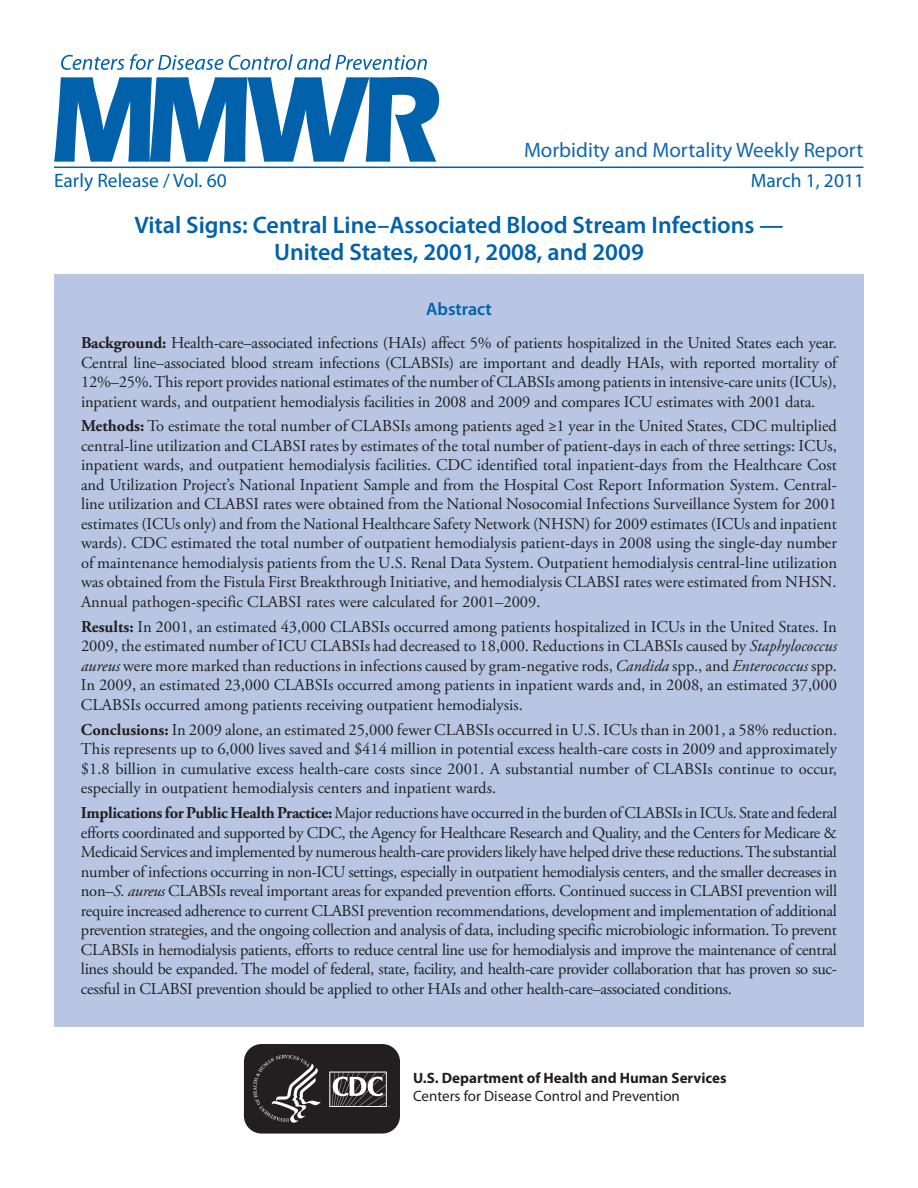
<style>
.page{position:relative;width:918px;height:1188px;background:#fff}
.page>*{position:absolute;margin:0;border:0;box-sizing:border-box;transform-origin:0 0}
.Headline{font:600 24px/27px "Myriad Pro";color:#0161ab;text-align:center}
.t1{font:21px "Myriad Pro";color:#1167af}
.Cover_Date_Vol{font:19.5px "Myriad Pro";color:#0161ab}
.Vital_signs_ABSTRACT{font:600 18px "Myriad Pro";color:#0161ab}
.Vital_signs_ABSTRACT-2{font:16.5px/19.5px "Adobe Garamond Pro";color:#231f20;text-align:justify}
.t2{font:700 15px/18px "Myriad Pro";color:#231f20}
.s1{font-weight:700}
.s2{font-style:italic}
.s3{font-weight:400}
</style>
<div class="page">
<svg style="left:243px;top:1045px;width:157px;height:89px;background:#403c3d"></svg>
<hr style="left:54px;top:167px;width:810px;height:1px;background:#0161ab">
<svg style="left:54px;top:77px;width:385px;height:85px"></svg>
<svg style="left:61px;top:54px;width:366px;height:16px"></svg>
<div style="left:54px;top:274px;width:810px;height:754px;background:#b8c6e3"></div>
<p class="t1" style="left:524px;top:137px;width:341px">Morbidity and Mortality Weekly Report</p>
<p class="Cover_Date_Vol" style="left:54px;top:169px;width:174px">Early Release / Vol. 60</p>
<p class="Cover_Date_Vol" style="left:751px;top:169px;width:115px">March 1, 2011</p>
<p class="Headline" style="left:134px;top:210px;width:651px">Vital Signs: Central Line–Associated Blood Stream Infections —<br>United States, 2001, 2008, and 2009</p>
<p class="Vital_signs_ABSTRACT" style="left:426px;top:298px;width:67px">Abstract</p>
<p class="Vital_signs_ABSTRACT-2" style="left:81px;top:334px;width:758px"><span class="s1">Background:</span> Health-care–associated infections (HAIs) affect 5% of patients hospitalized in the United States each year.<br>Central line–associated blood stream infections (CLABSIs) are important and deadly HAIs, with reported mortality of 12%–25%. This report provides national estimates of the number of CLABSIs among patients in intensive-care units (ICUs), inpatient wards, and outpatient hemodialysis facilities in 2008 and 2009 and compares ICU estimates with 2001 data.</p>
<p class="Vital_signs_ABSTRACT-2" style="left:81px;top:417px;width:758px"><span class="s1">Methods:</span> To estimate the total number of CLABSIs among patients aged ≥1 year in the United States, CDC multiplied central-line utilization and CLABSI rates by estimates of the total number of patient-days in each of three settings: ICUs, inpatient wards, and outpatient hemodialysis facilities. CDC identified total inpatient-days from the Healthcare Cost and Utilization Project’s National Inpatient Sample and from the Hospital Cost Report Information System. Central&shy;line utilization and CLABSI rates were obtained from the National Nosocomial Infections Surveillance System for 2001 estimates (ICUs only) and from the National Healthcare Safety Network (NHSN) for 2009 estimates (ICUs and inpatient wards). CDC estimated the total number of outpatient hemodialysis patient-days in 2008 using the single-day number of maintenance hemodialysis patients from the U.S. Renal Data System. Outpatient hemodialysis central-line utilization was obtained from the Fistula First Breakthrough Initiative, and hemodialysis CLABSI rates were estimated from NHSN.<br>Annual pathogen-specific CLABSI rates were calculated for 2001–2009.</p>
<p class="Vital_signs_ABSTRACT-2" style="left:81px;top:617px;width:758px"><span class="s1">Results:</span> In 2001, an estimated 43,000 CLABSIs occurred among patients hospitalized in ICUs in the United States. In 2009, the estimated number of ICU CLABSIs had decreased to 18,000. Reductions in CLABSIs caused by <span class="s2">Staphylococcus aureus</span> were more marked than reductions in infections caused by gram-negative rods, <span class="s2">Candida</span> spp., and <span class="s2">Enterococcus</span> spp.<br>In 2009, an estimated 23,000 CLABSIs occurred among patients in inpatient wards and, in 2008, an estimated 37,000<br>CLABSIs occurred among patients receiving outpatient hemodialysis.</p>
<p class="Vital_signs_ABSTRACT-2" style="left:81px;top:720px;width:758px"><span class="s1">Conclusions:</span> In 2009 alone, an estimated 25,000 fewer CLABSIs occurred in U.S. ICUs than in 2001, a 58% reduction.<br>This represents up to 6,000 lives saved and $414 million in potential excess health-care costs in 2009 and approximately $1.8 billion in cumulative excess health-care costs since 2001. A substantial number of CLABSIs continue to occur, especially in outpatient hemodialysis centers and inpatient wards.</p>
<p class="Vital_signs_ABSTRACT-2" style="left:81px;top:804px;width:758px"><span class="s1">Implications for Public Health Practice:</span> Major reductions have occurred in the burden of CLABSIs in ICUs. State and federal efforts coordinated and supported by CDC, the Agency for Healthcare Research and Quality, and the Centers for Medicare &amp; Medicaid Services and implemented by numerous health-care providers likely have helped drive these reductions. The substantial number of infections occurring in non-ICU settings, especially in outpatient hemodialysis centers, and the smaller decreases in non–<span class="s2">S. aureus</span> CLABSIs reveal important areas for expanded prevention efforts. Continued success in CLABSI prevention will require increased adherence to current CLABSI prevention recommendations, development and implementation of additional prevention strategies, and the ongoing collection and analysis of data, including specific microbiologic information. To prevent CLABSIs in hemodialysis patients, efforts to reduce central line use for hemodialysis and improve the maintenance of central lines should be expanded. The model of federal, state, facility, and health-care provider collaboration that has proven so suc&shy;cessful in CLABSI prevention should be applied to other HAIs and other health-care–associated conditions.</p>
<p class="t2" style="left:413px;top:1069px;width:315px">U.S. Department of Health and Human Services<br><span class="s3">Centers for Disease Control and Prevention</span></p>
</div>
